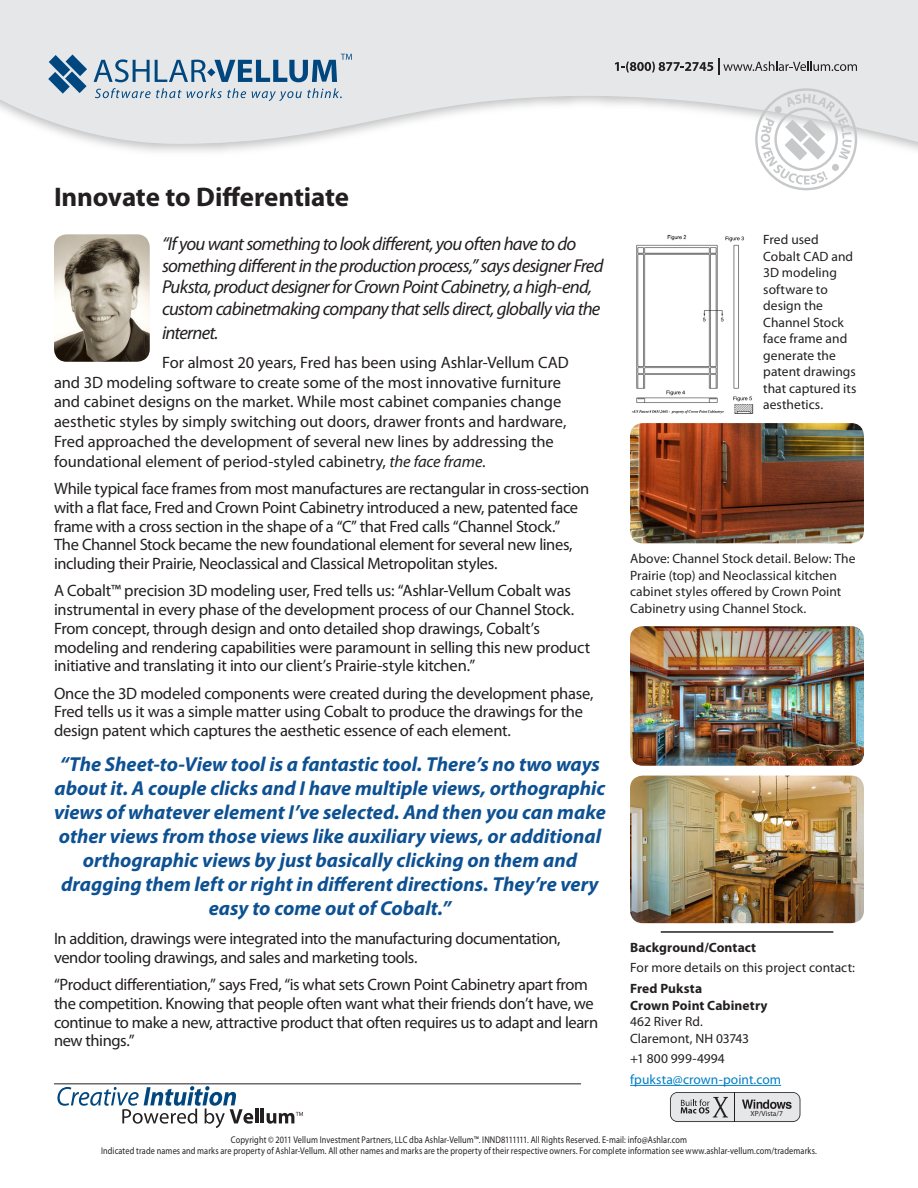
<style>
.page{position:relative;width:918px;height:1188px;background:#fff}
.page>*{position:absolute;margin:0;border:0;box-sizing:border-box;transform-origin:0 0}
.Article_head{font:700 27px "Myriad Pro";letter-spacing:-.005em;color:#231f20}
.Article_quote{font:italic 700 20.25px/24px "Myriad Pro";color:#0d5193;text-align:center}
.Article_1st_paragrap{font:italic 18.75px/21.8px "Myriad Pro";letter-spacing:-.04em;color:#231f20}
.t1{font:16.5px/18.8px "Myriad Pro";letter-spacing:-.015em;color:#231f20}
.Caption_contact_info{font:13.5px/16.5px "Myriad Pro";letter-spacing:.005em;color:#231f20}
.Caption_contact_info-2{font:700 13.5px/16.5px "Myriad Pro";letter-spacing:.01em;color:#231f20}
.Caption_contact_info-3{font:13.5px "Myriad Pro";letter-spacing:.005em;color:#007ec5}
.Cue{font:9.75px "Myriad Pro";letter-spacing:.015em;color:#231f20;scale:.85 1}
.t2{font:7.5px "Myriad";color:#231f20}
.s1{font-style:italic}
.s2{font-weight:400}
</style>
<div class="page">
<svg style="left:0;top:0;width:918px;height:149px;fill:#e6e7e9"></svg>
<svg style="left:95px;top:88px;width:151px;height:10px;background:#b3c3d1"></svg>
<svg style="left:252px;top:88px;width:90px;height:13px"></svg>
<svg style="left:48px;top:55px;width:39px;height:39px;background:#6a91b0"></svg>
<svg style="left:94px;top:54px;width:258px;height:28px;background:#9fb5c8"></svg>
<svg style="left:615px;top:59px;width:242px;height:16px;background:#bdbdbf"></svg>
<svg style="left:57px;top:1086px;width:196px;height:42px"></svg>
<hr style="left:255px;top:1109px;width:3px;height:14px;background:#231f20">
<hr style="left:261px;top:1109px;width:3px;height:14px;background:#231f20">
<svg style="left:267px;top:1112px;width:36px;height:12px"></svg>
<svg style="left:670px;top:1092px;width:130px;height:30px;background:#c2c2c4"></svg>
<svg style="left:755px;top:88px;width:102px;height:102px"></svg>
<div style="left:775px;top:106px;width:7px;height:7px;background:#c7c8ca;border-radius:50%"></div>
<div style="left:832px;top:164px;width:7px;height:7px;background:#c7c8ca;border-radius:50%"></div>
<hr style="left:54px;top:1084px;width:527px;height:1px;background:#231f20">
<hr style="left:630px;top:1085px;width:151px;height:1px;background:#007ec5">
<hr style="left:661px;top:931px;width:172px;height:2px;background:#231f20">
<img style="left:54px;top:234px;width:96px;height:128px">
<img style="left:631px;top:234px;width:123px;height:180px">
<img style="left:630px;top:423px;width:234px;height:120px">
<img style="left:630px;top:776px;width:234px;height:147px">
<img style="left:630px;top:626px;width:234px;height:140px">
<p class="Article_head" style="left:54px;top:180px;width:297px">Innovate to Differentiate</p>
<p class="Article_1st_paragrap" style="left:162px;top:232px;width:443px">“If you want something to look different, you often have to do something different in the production process,” says designer Fred Puksta, product designer for Crown Point Cabinetry, a high-end, custom cabinetmaking company that sells direct, globally via the</p>
<p class="Article_1st_paragrap" style="left:162px;top:322px;width:58px">internet.</p>
<p class="t1" style="left:54px;top:352px;width:516px;line-height:19.8px;text-indent:108px">For almost 20 years, Fred has been using Ashlar-Vellum CAD and 3D modeling software to create some of the most innovative furniture and cabinet designs on the market. While most cabinet companies change aesthetic styles by simply switching out doors, drawer fronts and hardware, Fred approached the development of several new lines by addressing the foundational element of period-styled cabinetry, <span class="s1">the face frame</span>.</p>
<p class="t1" style="left:54px;top:479px;width:537px">While typical face frames from most manufactures are rectangular in cross-section with a flat face, Fred and Crown Point Cabinetry introduced a new, patented face frame with a cross section in the shape of a “C” that Fred calls “Channel Stock.” The Channel Stock became the new foundational element for several new lines, including their Prairie, Neoclassical and Classical Metropolitan styles.</p>
<p class="t1" style="left:54px;top:581px;width:538px">A Cobalt™ precision 3D modeling user, Fred tells us: “Ashlar-Vellum Cobalt was instrumental in every phase of the development process of our Channel Stock.<br>From concept, through design and onto detailed shop drawings, Cobalt’s modeling and rendering capabilities were paramount in selling this new product initiative and translating it into our client’s Prairie-style kitchen.”</p>
<p class="t1" style="left:54px;top:683px;width:541px">Once the 3D modeled components were created during the development phase,<br>Fred tells us it was a simple matter using Cobalt to produce the drawings for the design patent which captures the aesthetic essence of each element.</p>
<p class="Article_quote" style="left:54px;top:751px;width:553px">“The Sheet-to-View tool is a fantastic tool. There’s no two ways about it. A couple clicks and I have multiple views, orthographic views of whatever element I’ve selected. And then you can make other views from those views like auxiliary views, or additional orthographic views by just basically clicking on them and dragging them left or right in different directions. They’re very easy to come out of Cobalt.”</p>
<p class="t1" style="left:54px;top:929px;width:508px">In addition, drawings were integrated into the manufacturing documentation, vendor tooling drawings, and sales and marketing tools.</p>
<p class="t1" style="left:54px;top:975px;width:546px">“Product differentiation,” says Fred, “is what sets Crown Point Cabinetry apart from the competition. Knowing that people often want what their friends don’t have, we continue to make a new, attractive product that often requires us to adapt and learn new things.”</p>
<p class="Caption_contact_info" style="left:763px;top:231px;width:95px">Fred used<br>Cobalt CAD and<br>3D modeling software to design the<br>Channel Stock face frame and generate the patent drawings that captured its aesthetics.</p>
<p class="Caption_contact_info" style="left:630px;top:550px;width:227px">Above: Channel Stock detail. Below: The Prairie (top) and Neoclassical kitchen cabinet styles offered by Crown Point Cabinetry using Channel Stock.</p>
<p class="Caption_contact_info-2" style="left:630px;top:938px;width:128px">Background/Contact</p>
<p class="Caption_contact_info" style="left:630px;top:959px;width:226px">For more details on this project contact:</p>
<p class="Caption_contact_info-2" style="left:630px;top:980px;width:139px">Fred Puksta<br>Crown Point Cabinetry<br><span class="s2">462 River Rd.<br>Claremont, NH 03743</span></p>
<p class="Caption_contact_info" style="left:630px;top:1050px;width:96px">+1 800 999-4994</p>
<p class="Caption_contact_info-3" style="left:630px;top:1071px;width:152px">fpuksta@crown-point.com</p>
<p class="t2" style="left:751px;top:1110px;width:34px">XP/Vista/7</p>
<p class="Cue" style="left:231px;top:1133px;width:538px">Copyright © 2011 Vellum Investment Partners, LLC dba Ashlar-Vellum™. INND8111111. All Rights Reserved. E-mail: info@Ashlar.com</p>
<p class="Cue" style="left:101px;top:1145px;width:844px">Indicated trade names and marks are property of Ashlar-Vellum. All other names and marks are the property of their respective owners. For complete information see www.ashlar-vellum.com/trademarks.</p>
</div>
